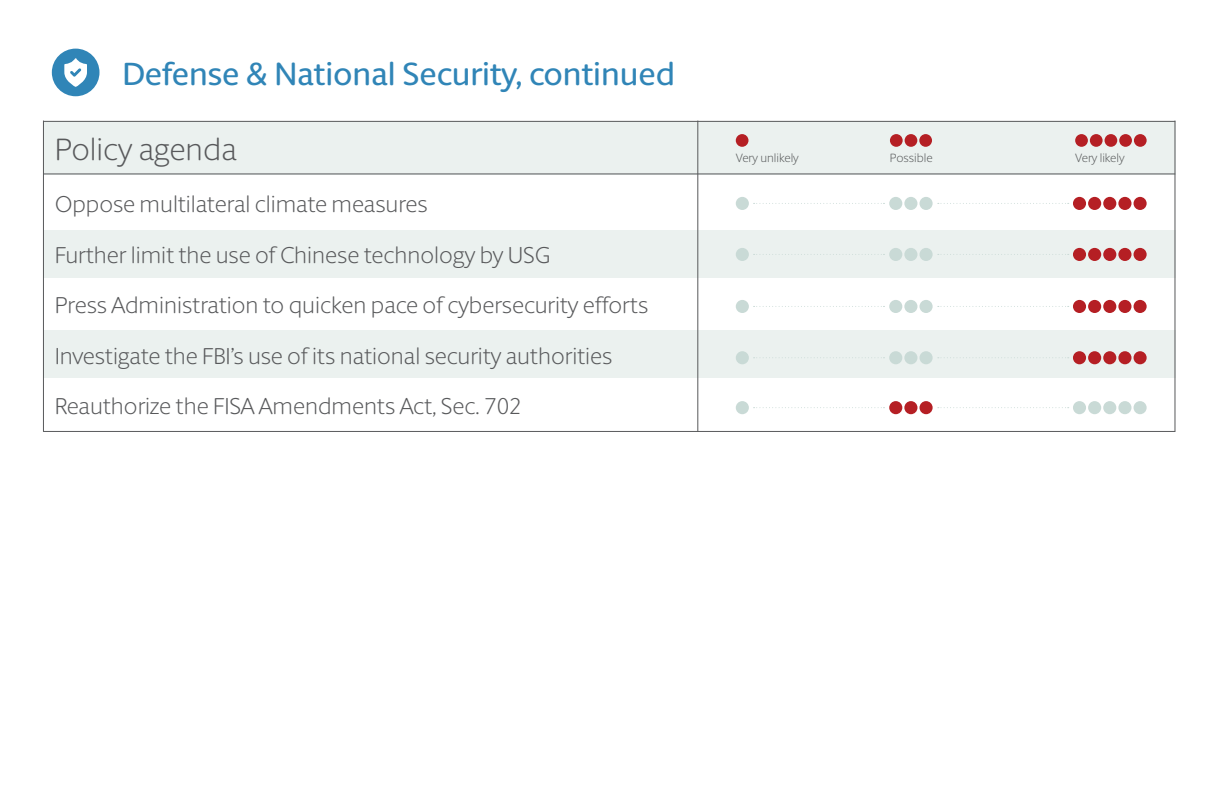
<style>
.page{position:relative;width:1224px;height:792px;background:#fff}
.page>*{position:absolute;margin:0;border:0;box-sizing:border-box;transform-origin:0 0}
.t1{font:500 32.2px "Berlingske Sans Round";color:#3085b7}
.t2{font:300 30.9px "Berlingske Sans Round";color:#58595b}
.t3{font:300 23px "Berlingske Sans Round";color:#58595b}
.t4{font:300 12px "Berlingske Sans Round";color:#585a5b}
</style>
<div class="page">
<div style="left:52px;top:49px;width:48px;height:47px;background:#3085b7;border-radius:50%"></div>
<svg style="left:64px;top:58px;width:23px;height:29px"></svg>
<div style="left:43px;top:330px;width:1132px;height:48px;background:#ebf1ef"></div>
<div style="left:43px;top:230px;width:1132px;height:48px;background:#ebf1ef"></div>
<div style="left:43px;top:121px;width:1132px;height:53px;background:#ebf1ef"></div>
<hr style="left:43px;top:174px;width:1132px;height:1px;background:#58595b">
<hr style="left:43px;top:431px;width:1132px;height:1px;background:#58595b">
<hr style="left:43px;top:121px;width:1132px;height:1px;background:#58595b">
<hr style="left:698px;top:121px;width:1px;height:311px;background:#58595b">
<hr style="left:43px;top:121px;width:1px;height:311px;background:#58595b">
<hr style="left:1175px;top:121px;width:1px;height:311px;background:#58595b">
<div style="left:736px;top:197px;width:13px;height:13px;background:#c9dad6;border-radius:50%"></div>
<div style="left:736px;top:248px;width:13px;height:13px;background:#c9dad6;border-radius:50%"></div>
<div style="left:736px;top:401px;width:13px;height:13px;background:#c9dad6;border-radius:50%"></div>
<div style="left:736px;top:300px;width:13px;height:13px;background:#c9dad6;border-radius:50%"></div>
<div style="left:736px;top:351px;width:13px;height:13px;background:#c9dad6;border-radius:50%"></div>
<div style="left:1134px;top:197px;width:13px;height:13px;background:#b51f24;border-radius:50%"></div>
<div style="left:1118px;top:197px;width:13px;height:13px;background:#b51f24;border-radius:50%"></div>
<div style="left:1103px;top:197px;width:13px;height:13px;background:#b51f24;border-radius:50%"></div>
<div style="left:1088px;top:197px;width:13px;height:13px;background:#b51f24;border-radius:50%"></div>
<div style="left:1073px;top:197px;width:13px;height:13px;background:#b51f24;border-radius:50%"></div>
<div style="left:1134px;top:248px;width:13px;height:13px;background:#b51f24;border-radius:50%"></div>
<div style="left:1118px;top:248px;width:13px;height:13px;background:#b51f24;border-radius:50%"></div>
<div style="left:1103px;top:248px;width:13px;height:13px;background:#b51f24;border-radius:50%"></div>
<div style="left:1088px;top:248px;width:13px;height:13px;background:#b51f24;border-radius:50%"></div>
<div style="left:1073px;top:248px;width:13px;height:13px;background:#b51f24;border-radius:50%"></div>
<div style="left:1134px;top:401px;width:13px;height:13px;background:#c9dad6;border-radius:50%"></div>
<div style="left:1118px;top:401px;width:13px;height:13px;background:#c9dad6;border-radius:50%"></div>
<div style="left:1103px;top:401px;width:13px;height:13px;background:#c9dad6;border-radius:50%"></div>
<div style="left:1088px;top:401px;width:13px;height:13px;background:#c9dad6;border-radius:50%"></div>
<div style="left:1073px;top:401px;width:13px;height:13px;background:#c9dad6;border-radius:50%"></div>
<div style="left:1134px;top:300px;width:13px;height:13px;background:#b51f24;border-radius:50%"></div>
<div style="left:1118px;top:300px;width:13px;height:13px;background:#b51f24;border-radius:50%"></div>
<div style="left:1103px;top:300px;width:13px;height:13px;background:#b51f24;border-radius:50%"></div>
<div style="left:1088px;top:300px;width:13px;height:13px;background:#b51f24;border-radius:50%"></div>
<div style="left:1073px;top:300px;width:13px;height:13px;background:#b51f24;border-radius:50%"></div>
<div style="left:1134px;top:351px;width:13px;height:13px;background:#b51f24;border-radius:50%"></div>
<div style="left:1118px;top:351px;width:13px;height:13px;background:#b51f24;border-radius:50%"></div>
<div style="left:1103px;top:351px;width:13px;height:13px;background:#b51f24;border-radius:50%"></div>
<div style="left:1088px;top:351px;width:13px;height:13px;background:#b51f24;border-radius:50%"></div>
<div style="left:1073px;top:351px;width:13px;height:13px;background:#b51f24;border-radius:50%"></div>
<div style="left:920px;top:197px;width:13px;height:13px;background:#c9dad6;border-radius:50%"></div>
<div style="left:904px;top:197px;width:13px;height:13px;background:#c9dad6;border-radius:50%"></div>
<div style="left:889px;top:197px;width:13px;height:13px;background:#c9dad6;border-radius:50%"></div>
<div style="left:920px;top:248px;width:13px;height:13px;background:#c9dad6;border-radius:50%"></div>
<div style="left:904px;top:248px;width:13px;height:13px;background:#c9dad6;border-radius:50%"></div>
<div style="left:889px;top:248px;width:13px;height:13px;background:#c9dad6;border-radius:50%"></div>
<div style="left:920px;top:401px;width:13px;height:13px;background:#b51f24;border-radius:50%"></div>
<div style="left:904px;top:401px;width:13px;height:13px;background:#b51f24;border-radius:50%"></div>
<div style="left:889px;top:401px;width:13px;height:13px;background:#b51f24;border-radius:50%"></div>
<div style="left:920px;top:300px;width:13px;height:13px;background:#c9dad6;border-radius:50%"></div>
<div style="left:904px;top:300px;width:13px;height:13px;background:#c9dad6;border-radius:50%"></div>
<div style="left:889px;top:300px;width:13px;height:13px;background:#c9dad6;border-radius:50%"></div>
<div style="left:920px;top:351px;width:13px;height:13px;background:#c9dad6;border-radius:50%"></div>
<div style="left:904px;top:351px;width:13px;height:13px;background:#c9dad6;border-radius:50%"></div>
<div style="left:889px;top:351px;width:13px;height:13px;background:#c9dad6;border-radius:50%"></div>
<svg style="left:754px;top:203px;width:131px;height:1px"></svg>
<svg style="left:754px;top:254px;width:131px;height:1px"></svg>
<svg style="left:754px;top:407px;width:131px;height:1px"></svg>
<svg style="left:754px;top:306px;width:131px;height:1px"></svg>
<svg style="left:754px;top:357px;width:131px;height:1px"></svg>
<svg style="left:938px;top:203px;width:131px;height:1px"></svg>
<svg style="left:938px;top:254px;width:131px;height:1px"></svg>
<svg style="left:938px;top:407px;width:131px;height:1px"></svg>
<svg style="left:938px;top:306px;width:131px;height:1px"></svg>
<svg style="left:938px;top:357px;width:131px;height:1px"></svg>
<div style="left:736px;top:134px;width:12px;height:13px;background:#b51f24;border-radius:50%"></div>
<div style="left:919px;top:134px;width:13px;height:13px;background:#b51f24;border-radius:50%"></div>
<div style="left:905px;top:134px;width:12px;height:13px;background:#b51f24;border-radius:50%"></div>
<div style="left:890px;top:134px;width:13px;height:13px;background:#b51f24;border-radius:50%"></div>
<div style="left:1134px;top:134px;width:13px;height:13px;background:#b51f24;border-radius:50%"></div>
<div style="left:1119px;top:134px;width:13px;height:13px;background:#b51f24;border-radius:50%"></div>
<div style="left:1105px;top:134px;width:12px;height:13px;background:#b51f24;border-radius:50%"></div>
<div style="left:1090px;top:134px;width:13px;height:13px;background:#b51f24;border-radius:50%"></div>
<div style="left:1075px;top:134px;width:13px;height:13px;background:#b51f24;border-radius:50%"></div>
<h1 class="t1" style="left:122px;top:51px;width:554px">Defense &amp; National Security, continued</h1>
<h2 class="t2" style="left:55px;top:128px;width:184px">Policy agenda</h2>
<p class="t3" style="left:55px;top:188px;width:375px">Oppose multilateral climate measures</p>
<p class="t3" style="left:55px;top:239px;width:497px">Further limit the use of Chinese technology by USG</p>
<p class="t3" style="left:55px;top:289px;width:595px">Press Administration to quicken pace of cybersecurity efforts</p>
<p class="t3" style="left:55px;top:341px;width:559px">Investigate the FBI’s use of its national security authorities</p>
<p class="t3" style="left:55px;top:390px;width:469px">Reauthorize the FISA Amendments Act, Sec. 702</p>
<p class="t4" style="left:736px;top:150px;width:64px">Very unlikely</p>
<p class="t4" style="left:890px;top:150px;width:44px">Possible</p>
<p class="t4" style="left:1075px;top:150px;width:51px">Very likely</p>
</div>
